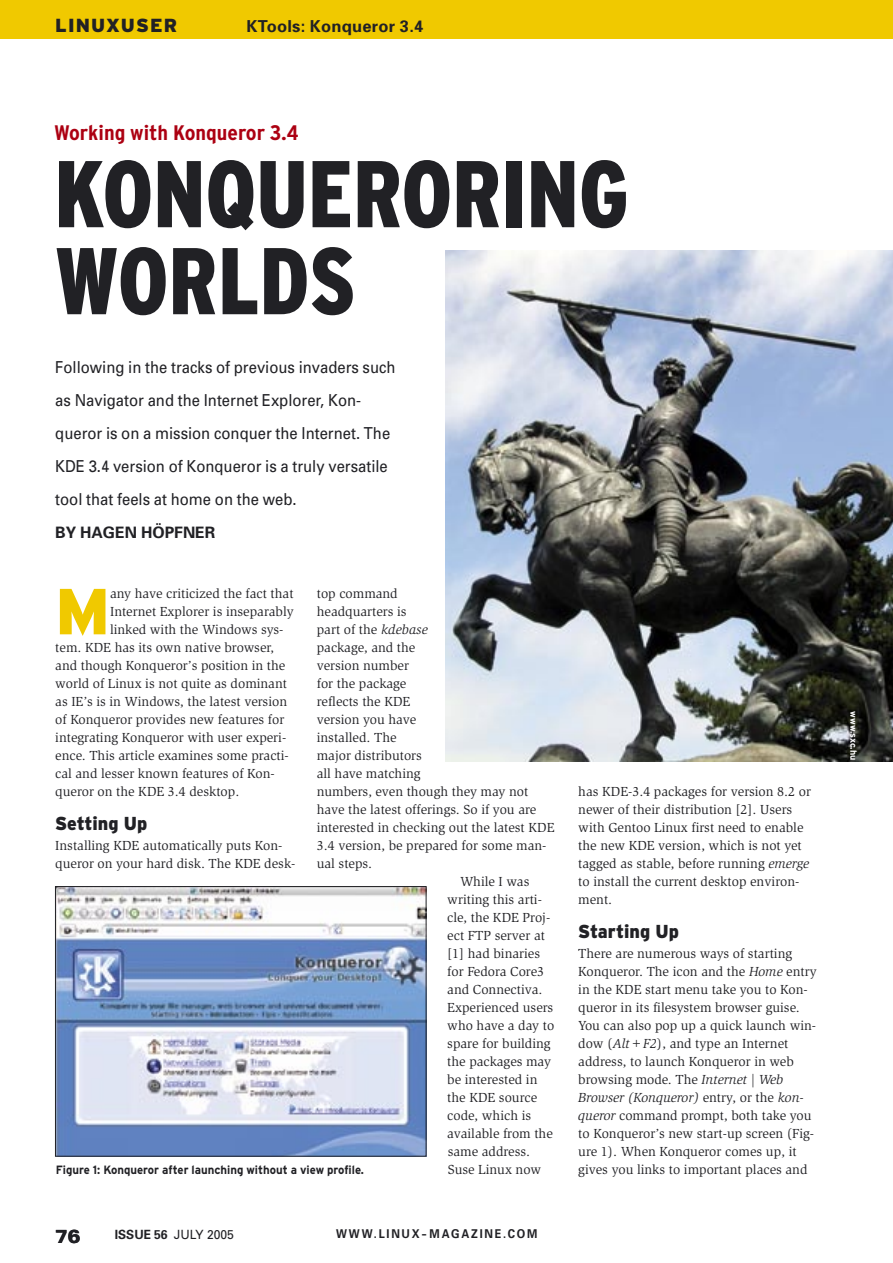
<style>
.page{position:relative;width:893px;height:1263px;background:#fff}
.page>*{position:absolute;margin:0;border:0;box-sizing:border-box;transform-origin:0 0}
._60_T{font:900 condensed 94.5px/87px "Interstate";color:#212125;scale:.95 1}
._12_L_Initial{font:900 64.95px "Interstate";color:#f0c900}
._62_TD{font:700 condensed 21px "Interstate";color:#ac0012;scale:1.1 1}
._95_R{font:900 18.9px "Interstate";letter-spacing:.06em;color:#212125}
.Pagina{font:900 18.9px "Univers";color:#212125}
._19_ZT{font:900 18.75px "Interstate";color:#212125;scale:.95 1}
._65_V{font:16.5px/33px "Univers";color:#212125;scale:.9 1}
._95_RSW{font:700 16.5px "Univers";letter-spacing:.015em;color:#212125}
._65_V-2{font:700 15.75px "Univers";color:#212125}
._11_L_ohne{font:13.5px/18px "Slimbach";color:#212125}
._10_L{font:13.5px/18px "Slimbach";color:#212125}
._12_L_Initial-2{font:13.5px "Slimbach";color:#212125}
.Marginalie{font:12.75px "Univers";color:#212125;scale:.95 1}
.Maginalie_URL{font:700 12.15px "Univers";letter-spacing:.16em;color:#212125;scale:.9 1}
._50_B{font:700 12px "Interstate";color:#212125;scale:.95 1}
._55_BN{font:700 9px "Interstate";color:#fff}
.s1{font-style:italic}
.s2{font-weight:700}
</style>
<div class="page">
<img style="left:446px;top:251px;width:447px;height:510px">
<img style="left:57px;top:888px;width:367px;height:266px">
<div style="left:55px;top:886px;width:371px;height:270px;border:1px solid #212125"></div>
<div style="left:0;top:0;width:893px;height:38px;background:#f0c900"></div>
<p class="_95_R" style="left:55px;top:15px;width:124px">LINUXUSER</p>
<p class="_95_RSW" style="left:247px;top:16px;width:178px">KTools: Konqueror 3.4</p>
<p class="_62_TD" style="left:54px;top:121px;width:223px">Working with Konqueror 3.4</p>
<p class="_60_T" style="left:54px;top:150px;width:606px">KONQUERORING<br>WORLDS</p>
<p class="_65_V" style="left:55px;top:351px;width:380px">Following in the tracks of previous invaders such as Navigator and the Internet Explorer, Kon&shy;queror is on a mission conquer the Internet. The KDE 3.4 version of Konqueror is a truly versatile tool that feels at home on the web.</p>
<p class="_65_V-2" style="left:55px;top:523px;width:162px">BY HAGEN HÖPFNER</p>
<p class="_12_L_Initial" style="left:55px;top:574px;width:56px">M</p>
<p class="_12_L_Initial-2" style="left:110px;top:586px;width:185px">any have criticized the fact that</p>
<p class="_11_L_ohne" style="left:317px;top:585px;width:239px">top command<br>headquarters is<br>part of the <span class="s1">kdebase<br></span>package, and the<br>version number<br>for the package<br>reflects the KDE<br>version you have<br>installed. The<br>major distributors<br>all have matching<br>numbers, even though they may not have the latest offerings. So if you are interested in checking out the latest KDE<br>3.4 version, be prepared for some man&shy;ual steps.</p>
<p class="_10_L" style="left:447px;top:873px;width:109px;text-indent:13px">While I was writing this arti&shy;cle, the KDE Proj&shy;ect FTP server at [1] had binaries for Fedora Core3 and Connectiva.<br>Experienced users who have a day to spare for building the packages may be interested in the KDE source code, which is available from the same address.<br>Suse Linux now</p>
<p class="_12_L_Initial-2" style="left:110px;top:604px;width:185px">Internet Explorer is inseparably</p>
<p class="_12_L_Initial-2" style="left:110px;top:622px;width:175px">linked with the Windows sys-</p>
<p class="_12_L_Initial-2" style="left:55px;top:640px;width:220px">tem. KDE has its own native browser,</p>
<p class="_12_L_Initial-2" style="left:55px;top:658px;width:232px">and though Konqueror’s position in the</p>
<p class="_12_L_Initial-2" style="left:55px;top:676px;width:233px">world of Linux is not quite as dominant</p>
<p class="_12_L_Initial-2" style="left:55px;top:694px;width:233px">as IE’s is in Windows, the latest version</p>
<p class="_12_L_Initial-2" style="left:55px;top:712px;width:231px">of Konqueror provides new features for</p>
<p class="_12_L_Initial-2" style="left:55px;top:730px;width:233px">integrating Konqueror with user experi-</p>
<p class="_12_L_Initial-2" style="left:55px;top:748px;width:235px">ence. This article examines some practi-</p>
<p class="_12_L_Initial-2" style="left:55px;top:766px;width:221px">cal and lesser known features of Kon-</p>
<p class="_12_L_Initial-2" style="left:55px;top:784px;width:186px">queror on the KDE 3.4 desktop.</p>
<p class="_19_ZT" style="left:55px;top:813px;width:98px">Setting Up</p>
<p class="_11_L_ohne" style="left:55px;top:837px;width:242px">Installing KDE automatically puts Kon&shy;queror on your hard disk. The KDE desk-</p>
<p class="_50_B" style="left:56px;top:1163px;width:326px">Figure 1: Konqueror after launching without a view profile.</p>
<p class="Pagina" style="left:55px;top:1225px;width:27px">76</p>
<p class="Marginalie" style="left:115px;top:1226px;width:127px"><span class="s2">ISSUE 56</span> JULY 2005</p>
<p class="Maginalie_URL" style="left:336px;top:1226px;width:225px">WWW.LINUX-MAGAZINE.COM</p>
<p class="_10_L" style="left:578px;top:783px;width:234px">has KDE-3.4 packages for version 8.2 or newer of their distribution [2]. Users with Gentoo Linux first need to enable the new KDE version, which is not yet tagged as stable, before running <span class="s1">emerge </span>to install the current desktop environ&shy;ment.</p>
<p class="_19_ZT" style="left:578px;top:921px;width:108px">Starting Up</p>
<p class="_11_L_ohne" style="left:578px;top:945px;width:240px">There are numerous ways of starting Konqueror. The icon and the <span class="s1">Home</span> entry in the KDE start menu take you to Kon&shy;queror in its filesystem browser guise.<br>You can also pop up a quick launch win&shy;dow (<span class="s1">Alt+F2</span>), and type an Internet address, to launch Konqueror in web browsing mode. The <span class="s1">Internet | Web Browser (Konqueror)</span> entry, or the <span class="s1">kon&shy;queror</span> command prompt, both take you to Konqueror’s new start-up screen (Fig&shy;ure 1). When Konqueror comes up, it gives you links to important places and</p>
<p class="_55_BN" style="left:859px;top:711px;width:51px;rotate:90deg">www.sxc.hu</p>
</div>
